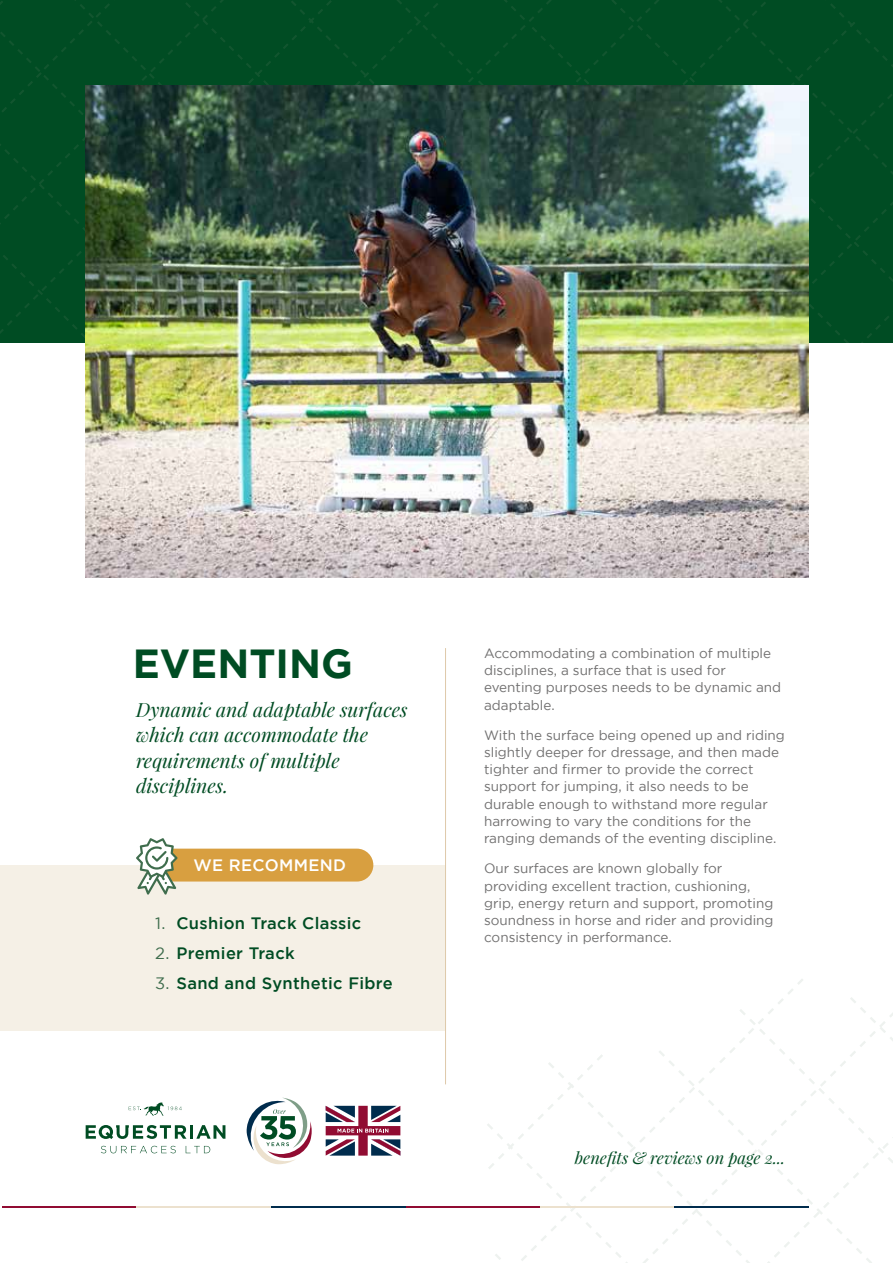
<style>
.page{position:relative;width:893px;height:1263px;background:#fff}
.page>*{position:absolute;margin:0;border:0;box-sizing:border-box;transform-origin:0 0}
.t1{font:700 40.5px "Gotham";color:#004c23}
.t2{font:italic 19.5px/25.5px "Playfair Display";color:#004c23}
.t3{font:500 16.5px "Gotham";letter-spacing:.02em;color:#004c23}
.t4{font:italic 16.5px "Playfair Display";color:#004c23}
.t5{font:500 16.5px "Gotham";letter-spacing:.02em;color:#fff}
.t6{font:13.5px/17.2px "Gotham";color:#706f6f}
.s1{font-weight:400;color:#3f6d4d}
</style>
<div class="page">
<svg style="left:487px;top:979px;width:406px;height:284px"></svg>
<div style="left:0;top:866px;width:446px;height:165px;background:#f5f0e6"></div>
<div style="left:0;top:0;width:893px;height:343px;background:#004c23"></div>
<hr style="left:2px;top:1206px;width:135px;height:2px;background:#910c32">
<hr style="left:137px;top:1206px;width:134px;height:2px;background:#ece1ce">
<hr style="left:271px;top:1206px;width:135px;height:2px;background:#002c4d">
<hr style="left:406px;top:1206px;width:134px;height:2px;background:#910c32">
<hr style="left:540px;top:1206px;width:135px;height:2px;background:#ece1ce">
<hr style="left:674px;top:1206px;width:135px;height:2px;background:#002c4d">
<img style="left:85px;top:85px;width:723px;height:492px">
<hr style="left:190px;top:1125px;width:3px;height:14px;background:#004c23">
<svg style="left:196px;top:1125px;width:29px;height:14px"></svg>
<svg style="left:101px;top:1146px;width:75px;height:7px"></svg>
<svg style="left:186px;top:1146px;width:24px;height:7px"></svg>
<svg style="left:86px;top:1125px;width:100px;height:14px"></svg>
<svg style="left:129px;top:1102px;width:53px;height:14px"></svg>
<svg style="left:326px;top:1106px;width:74px;height:49px"></svg>
<svg style="left:247px;top:1098px;width:65px;height:66px"></svg>
<div style="left:158px;top:849px;width:215px;height:32px;background:#d89f40;border-radius:16px"></div>
<svg style="left:136px;top:838px;width:42px;height:56px"></svg>
<hr style="left:445px;top:648px;width:1px;height:436px;background:#dec9a9">
<h1 class="t1" style="left:133px;top:640px;width:222px">EVENTING</h1>
<h2 class="t2" style="left:136px;top:696px;width:273px">Dynamic and adaptable surfaces which can accommodate the requirements of multiple disciplines.</h2>
<p class="t5" style="left:193px;top:855px;width:154px">WE RECOMMEND</p>
<p class="t3" style="left:155px;top:913px;width:208px"><span class="s1">1.</span> Cushion Track Classic</p>
<p class="t3" style="left:155px;top:943px;width:141px"><span class="s1">2.</span> Premier Track</p>
<p class="t3" style="left:155px;top:973px;width:239px"><span class="s1">3.</span> Sand and Synthetic Fibre</p>
<p class="t6" style="left:484px;top:644px;width:299px">Accommodating a combination of multiple disciplines, a surface that is used for eventing purposes needs to be dynamic and adaptable.</p>
<p class="t6" style="left:484px;top:726px;width:302px">With the surface being opened up and riding slightly deeper for dressage, and then made tighter and firmer to provide the correct support for jumping, it also needs to be durable enough to withstand more regular harrowing to vary the conditions for the ranging demands of the eventing discipline.</p>
<p class="t6" style="left:484px;top:860px;width:291px">Our surfaces are known globally for providing excellent traction, cushioning, grip, energy return and support, promoting soundness in horse and rider and providing consistency in performance.</p>
<p class="t4" style="left:575px;top:1147px;width:212px">benefits &amp; reviews on page 2...</p>
</div>
